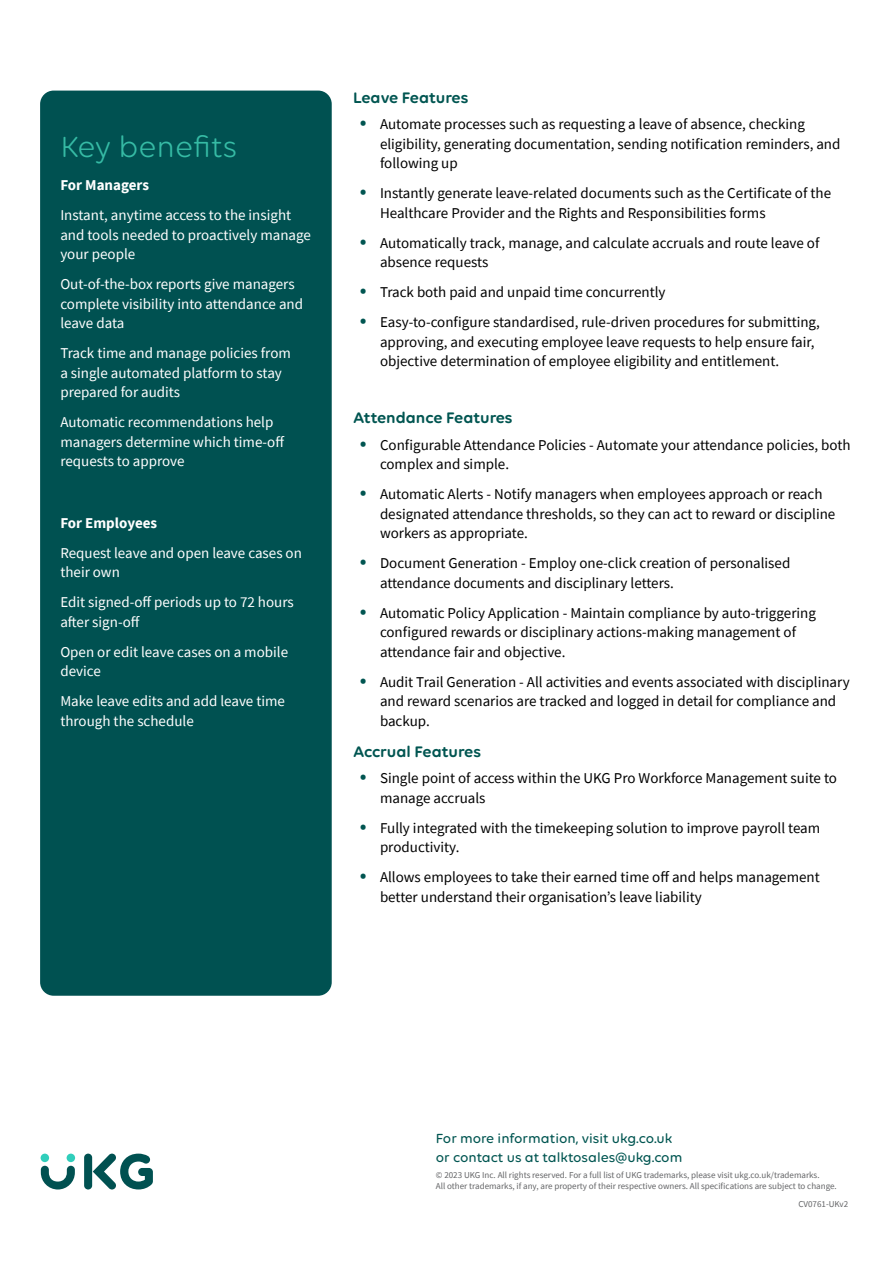
<style>
.page{position:relative;width:893px;height:1263px;background:#fff}
.page>*{position:absolute;margin:0;border:0;box-sizing:border-box;transform-origin:0 0}
.t1{font:31.5px "Volte Rounded";color:#36bba5}
.t2{font:600 16.5px "Volte Rounded";color:#005551}
.t3{font:15px/19.5px "Source Sans Pro";color:#000}
.t4{font:15px/19.5px "Source Sans Pro";color:#fff}
.t5{font:700 15px "Source Sans Pro";color:#fff}
.t6{font:500 14.25px/19.5px "Volte Rounded";color:#005551}
.t7{font:9px/10.5px "Source Sans Pro";color:#636466}
.s1{font-size:22.5px;color:#005551}
</style>
<div class="page">
<div style="left:40px;top:91px;width:292px;height:905px;background:#005151;border-radius:14px"></div>
<div style="left:84px;top:1153px;width:8px;height:36px;background:#005151;border-radius:4px"></div>
<svg style="left:93px;top:1153px;width:60px;height:36px"></svg>
<div style="left:41px;top:1153px;width:8px;height:9px;background:#30cebb;border-radius:50%"></div>
<div style="left:67px;top:1153px;width:8px;height:9px;background:#30cebb;border-radius:50%"></div>
<svg style="left:41px;top:1166px;width:34px;height:23px"></svg>
<h1 class="t1" style="left:60px;top:129px;width:178px">Key benefits</h1>
<p class="t5" style="left:60px;top:175px;width:90px">For Managers</p>
<p class="t4" style="left:60px;top:206px;width:252px">Instant, anytime access to the insight and tools needed to proactively manage your people</p>
<p class="t4" style="left:60px;top:275px;width:244px">Out-of-the-box reports give managers complete visibility into attendance and leave data</p>
<p class="t4" style="left:60px;top:344px;width:232px">Track time and manage policies from a single automated platform to stay prepared for audits</p>
<p class="t4" style="left:60px;top:413px;width:226px">Automatic recommendations help managers determine which time-off requests to approve</p>
<p class="t5" style="left:60px;top:513px;width:98px">For Employees</p>
<p class="t4" style="left:60px;top:543px;width:243px">Request leave and open leave cases on their own</p>
<p class="t4" style="left:60px;top:593px;width:235px">Edit signed-off periods up to 72 hours after sign-off</p>
<p class="t4" style="left:60px;top:642px;width:229px">Open or edit leave cases on a mobile device</p>
<p class="t4" style="left:60px;top:692px;width:226px">Make leave edits and add leave time through the schedule</p>
<p class="t2" style="left:353px;top:88px;width:117px">Leave Features</p>
<p class="t3" style="left:380px;top:114px;width:462px;text-indent:-20px"><span class="s1">•</span> Automate processes such as requesting a leave of absence, checking eligibility, generating documentation, sending notification reminders, and following up</p>
<p class="t3" style="left:380px;top:183px;width:453px;text-indent:-20px"><span class="s1">•</span> Instantly generate leave-related documents such as the Certificate of the<br>Healthcare Provider and the Rights and Responsibilities forms</p>
<p class="t3" style="left:380px;top:233px;width:441px;text-indent:-20px"><span class="s1">•</span> Automatically track, manage, and calculate accruals and route leave of absence requests</p>
<p class="t3" style="left:360px;top:282px;width:307px"><span class="s1">•</span> Track both paid and unpaid time concurrently</p>
<p class="t3" style="left:380px;top:312px;width:441px;text-indent:-20px"><span class="s1">•</span> Easy-to-configure standardised, rule-driven procedures for submitting, approving, and executing employee leave requests to help ensure fair, objective determination of employee eligibility and entitlement.</p>
<p class="t2" style="left:353px;top:408px;width:161px">Attendance Features</p>
<p class="t3" style="left:380px;top:435px;width:472px;text-indent:-20px"><span class="s1">•</span> Configurable Attendance Policies - Automate your attendance policies, both complex and simple.</p>
<p class="t3" style="left:380px;top:484px;width:457px;text-indent:-20px"><span class="s1">•</span> Automatic Alerts - Notify managers when employees approach or reach designated attendance thresholds, so they can act to reward or discipline workers as appropriate.</p>
<p class="t3" style="left:380px;top:553px;width:412px;text-indent:-20px"><span class="s1">•</span> Document Generation - Employ one-click creation of personalised attendance documents and disciplinary letters.</p>
<p class="t3" style="left:380px;top:603px;width:437px;text-indent:-20px"><span class="s1">•</span> Automatic Policy Application - Maintain compliance by auto-triggering configured rewards or disciplinary actions-making management of attendance fair and objective.</p>
<p class="t3" style="left:380px;top:672px;width:471px;text-indent:-20px"><span class="s1">•</span> Audit Trail Generation - All activities and events associated with disciplinary and reward scenarios are tracked and logged in detail for compliance and backup.</p>
<p class="t2" style="left:353px;top:742px;width:129px">Accrual Features</p>
<p class="t3" style="left:380px;top:768px;width:459px;text-indent:-20px"><span class="s1">•</span> Single point of access within the UKG Pro Workforce Management suite to manage accruals</p>
<p class="t3" style="left:380px;top:818px;width:442px;text-indent:-20px"><span class="s1">•</span> Fully integrated with the timekeeping solution to improve payroll team productivity.</p>
<p class="t3" style="left:380px;top:867px;width:441px;text-indent:-20px"><span class="s1">•</span> Allows employees to take their earned time off and helps management better understand their organisation’s leave liability</p>
<p class="t6" style="left:436px;top:1128px;width:248px">For more information, visit ukg.co.uk or contact us at talktosales@ukg.com</p>
<p class="t7" style="left:436px;top:1170px;width:402px">© 2023 UKG Inc. All rights reserved. For a full list of UKG trademarks, please visit ukg.co.uk/trademarks.<br>All other trademarks, if any, are property of their respective owners. All specifications are subject to change.</p>
<p class="t7" style="left:798px;top:1199px;width:51px">CV0761-UKv2</p>
</div>
